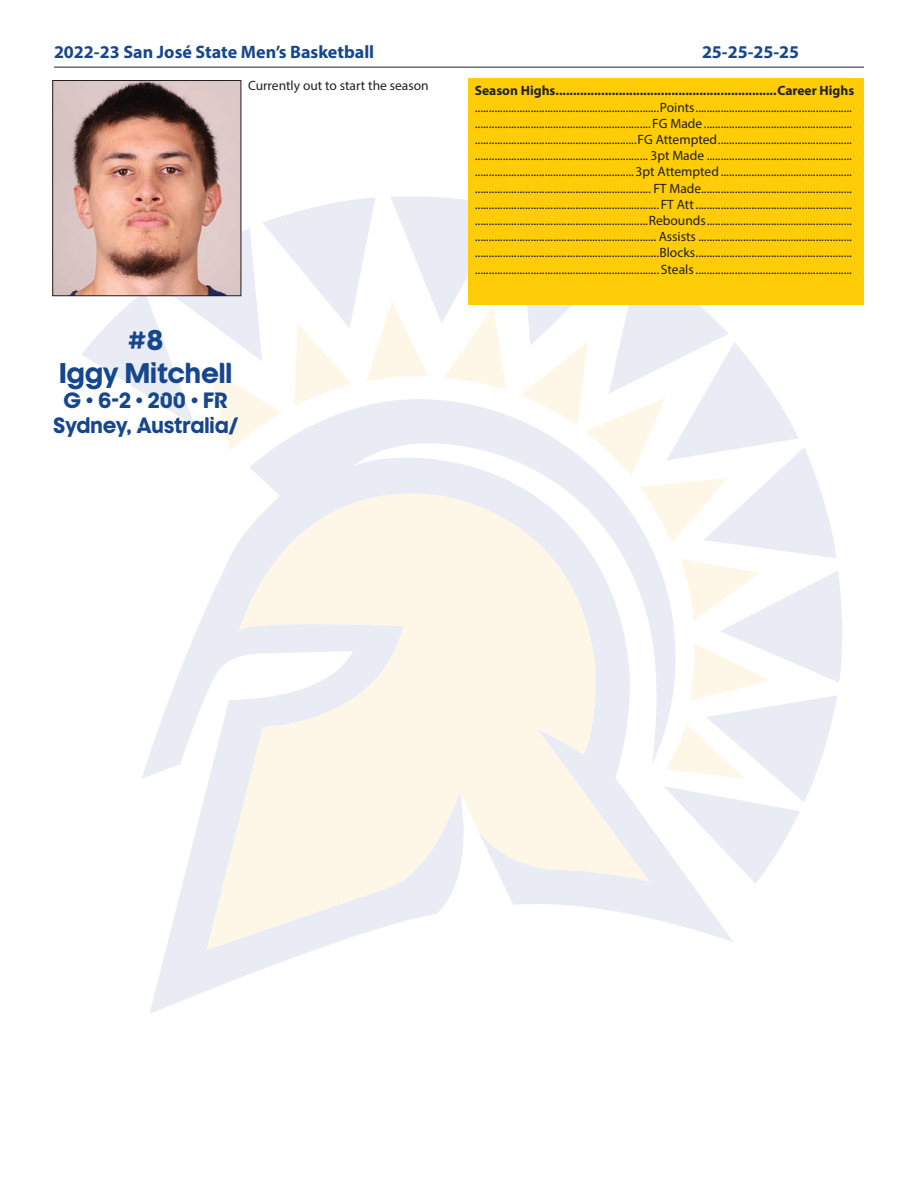
<style>
.page{position:relative;width:918px;height:1188px;background:#fff}
.page>*{position:absolute;margin:0;border:0;box-sizing:border-box;transform-origin:0 0}
.t1{font:27px/32.4px "SJSU Pride AP Bold 370";letter-spacing:-.005em;color:#16468d;text-align:center}
.t2{font:21px/25.2px "SJSU Pride AP Bold 370";color:#16468d;text-align:center}
.t3{font:700 18px "Myriad Pro";color:#16468d}
.t4{font:13.5px/16.2px "Myriad Pro";color:#231f20;text-align:justify}
.t5{font:700 13.5px "Myriad Pro";color:#231f20}
</style>
<div class="page">
<svg style="left:82px;top:194px;width:424px;height:204px"></svg>
<svg style="left:142px;top:398px;width:591px;height:616px"></svg>
<svg style="left:519px;top:305px;width:323px;height:579px"></svg>
<hr style="left:54px;top:67px;width:810px;height:1px;background:#231f20">
<img style="left:54px;top:82px;width:185px;height:212px">
<div style="left:52px;top:80px;width:189px;height:216px;border:1px solid #231f20"></div>
<div style="left:468px;top:79px;width:395px;height:226px;background:#fecd08"></div>
<h3 class="t3" style="left:54px;top:40px;width:322px">2022-23 San José State Men’s Basketball</h3>
<h3 class="t3" style="left:702px;top:40px;width:99px">25-25-25-25</h3>
<p class="t4" style="left:248px;top:77px;width:182px">Currently out to start the season</p>
<p class="t5" style="left:475px;top:82px;width:381px">Season Highs...............................................................Career Highs</p>
<p class="t4" style="left:475px;top:99px;width:379px">..................................................................Points........................................................ ...............................................................FG Made..................................................... ..........................................................FG Attempted................................................ .............................................................. 3pt Made .................................................... ......................................................... 3pt Attempted............................................... ............................................................... FT Made...................................................... ..................................................................FT Att........................................................ ..............................................................Rebounds.................................................... ................................................................. Assists ....................................................... ..................................................................Blocks........................................................ .................................................................. Steals........................................................</p>
<h1 class="t1" style="left:59px;top:329px;width:175px">#8<br>Iggy Mitchell</h1>
<h2 class="t2" style="left:53px;top:391px;width:187px">G • 6-2 • 200 • FR<br>Sydney, Australia/</h2>
</div>
